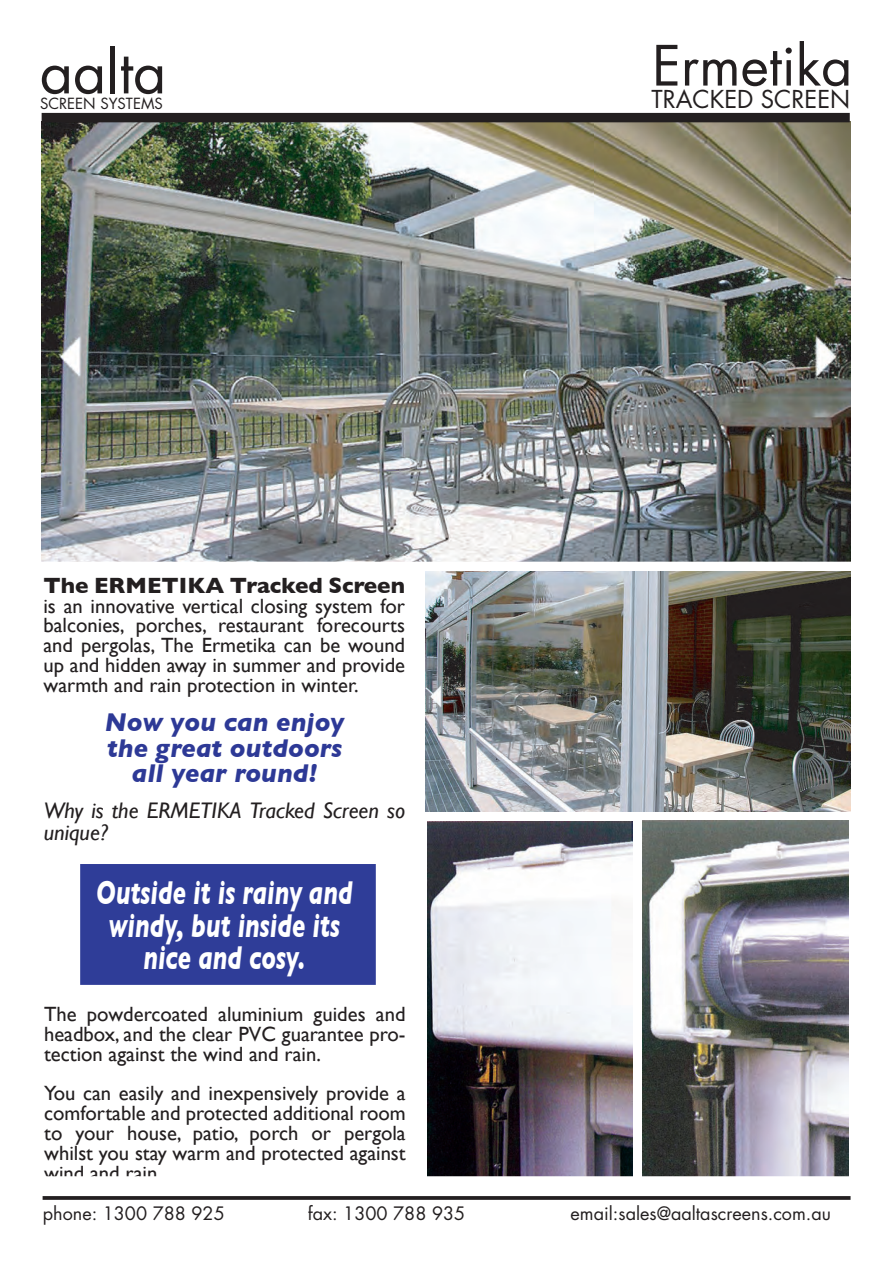
<style>
.page{position:relative;width:893px;height:1263px;background:#fff}
.page>*{position:absolute;margin:0;border:0;box-sizing:border-box;transform-origin:0 0}
.t1{font:57.6px "Futura";color:#231f20}
.t2{font:54px "Futura";color:#231f20}
.t3{font:italic 700 33.75px/32.4px "Gill Sans";color:#fff;text-align:center;scale:.72 1}
.t4{font:italic 700 26.25px/25.2px "Gill Sans";color:#2d3996;text-align:center}
.t5{font:24px "Futura";color:#231f20}
.t6{font:italic 22.5px/21.6px "Gill Sans";color:#231f20}
.t7{font:700 22.5px "Gill Sans";color:#231f20}
.t8{font:20.7px/19.8px "Gill Sans";color:#231f20;text-align:justify}
.t9{font:18px "Futura";color:#231f20}
.t10{font:15px "Futura";color:#231f20}
</style>
<div class="page">
<img style="left:41px;top:121px;width:809px;height:441px">
<div style="left:80px;top:864px;width:296px;height:121px;background:#2f3d98"></div>
<img style="left:426px;top:571px;width:425px;height:241px">
<img style="left:643px;top:821px;width:205px;height:355px">
<img style="left:427px;top:821px;width:206px;height:355px">
<div style="left:42px;top:113px;width:808px;height:9px;background:#231f20"></div>
<svg style="left:43px;top:1196px;width:807px;height:4px;background:#2f2c2d"></svg>
<p class="t1" style="left:40px;top:33px;width:128px">aalta</p>
<p class="t2" style="left:652px;top:29px;width:202px">Ermetika</p>
<p class="t10" style="left:40px;top:94px;width:124px">SCREEN SYSTEMS</p>
<p class="t5" style="left:651px;top:83px;width:200px">TRACKED SCREEN</p>
<p class="t7" style="left:43px;top:572px;width:363px">The ERMETIKA Tracked Screen</p>
<p class="t8" style="left:43px;top:595px;width:363px">is an innovative vertical closing system for balconies, porches, restaurant forecourts and pergolas, The Ermetika can be wound up and hidden away in summer and provide warmth and rain protection in winter.</p>
<p class="t4" style="left:105px;top:710px;width:241px">Now you can enjoy the great outdoors all year round!</p>
<p class="t6" style="left:44px;top:800px;width:363px">Why is the ERMETIKA Tracked Screen so unique?</p>
<p class="t3" style="left:96px;top:876px;width:357px">Outside it is rainy and windy, but inside its nice and cosy.</p>
<p class="t8" style="left:44px;top:1004px;width:363px">The powdercoated aluminium guides and headbox, and the clear PVC guarantee pro&shy;tection against the wind and rain.</p>
<p class="t8" style="left:44px;top:1083px;width:363px">You can easily and inexpensively provide a comfortable and protected additional room to your house, patio, porch or pergola whilst you stay warm and protected against wind and rain.</p>
<p class="t9" style="left:43px;top:1201px;width:183px">phone: 1300 788 925</p>
<p class="t9" style="left:308px;top:1201px;width:159px">fax: 1300 788 935</p>
<p class="t9" style="left:571px;top:1201px;width:262px">email:sales@aaltascreens.com.au</p>
</div>
